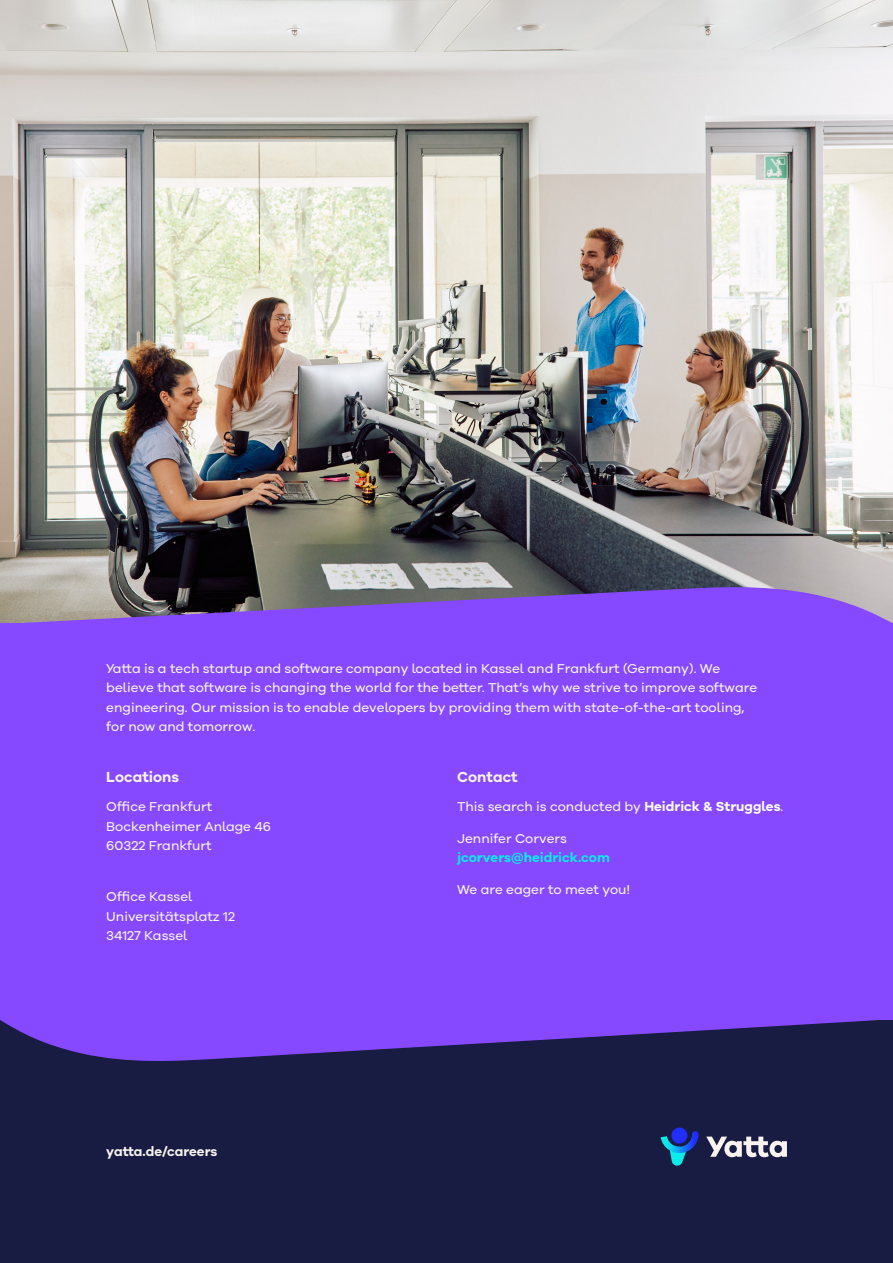
<style>
.page{position:relative;width:893px;height:1263px;background:#fff}
.page>*{position:absolute;margin:0;border:0;box-sizing:border-box;transform-origin:0 0}
.t1{font:700 15px "Hiro Grotesque";color:#f8f3ee}
.t2{font:13.5px/19.5px "Hiro Grotesque";color:#f8f3ee}
.t3{font:700 13.5px "Hiro Grotesque";color:#0bebe9}
.t4{font:700 13.5px "Hiro Grotesque";color:#f8f3ee}
.s1{font-weight:700;color:#fff}
</style>
<div class="page">
<img style="left:0;top:0;width:893px;height:623px">
<div style="left:0;top:672px;width:893px;height:591px;background:#181c42"></div>
<div style="left:0;top:623px;width:893px;height:396px;background:#8649ff"></div>
<svg style="left:1px;top:584px;width:891px;height:39px;background:#7f61b8"></svg>
<svg style="left:0;top:1019px;width:892px;height:42px"></svg>
<svg style="left:661px;top:1131px;width:38px;height:35px"></svg>
<div style="left:671px;top:1127px;width:16px;height:16px;background:#202eff;border-radius:50%"></div>
<svg style="left:706px;top:1136px;width:81px;height:21px"></svg>
<p class="t2" style="left:106px;top:658px;width:652px">Yatta is a tech startup and software company located in Kassel and Frankfurt (Germany). We believe that software is changing the world for the better. That’s why we strive to improve software engineering. Our mission is to enable developers by providing them with state-of-the-art tooling, for now and tomorrow.</p>
<p class="t1" style="left:106px;top:767px;width:74px">Locations</p>
<p class="t1" style="left:457px;top:767px;width:62px">Contact</p>
<p class="t2" style="left:457px;top:796px;width:328px">This search is conducted by <span class="s1">Heidrick &amp; Struggles</span>.</p>
<p class="t2" style="left:457px;top:828px;width:111px">Jennifer Corvers</p>
<p class="t3" style="left:457px;top:849px;width:154px">jcorvers@heidrick.com</p>
<p class="t2" style="left:457px;top:879px;width:175px">We are eager to meet you!</p>
<p class="t2" style="left:106px;top:796px;width:166px">Office Frankfurt<br>Bockenheimer Anlage 46<br>60322 Frankfurt</p>
<p class="t2" style="left:106px;top:886px;width:130px">Office Kassel<br>Universitätsplatz 12<br>34127 Kassel</p>
<p class="t4" style="left:106px;top:1143px;width:113px">yatta.de/careers</p>
</div>
